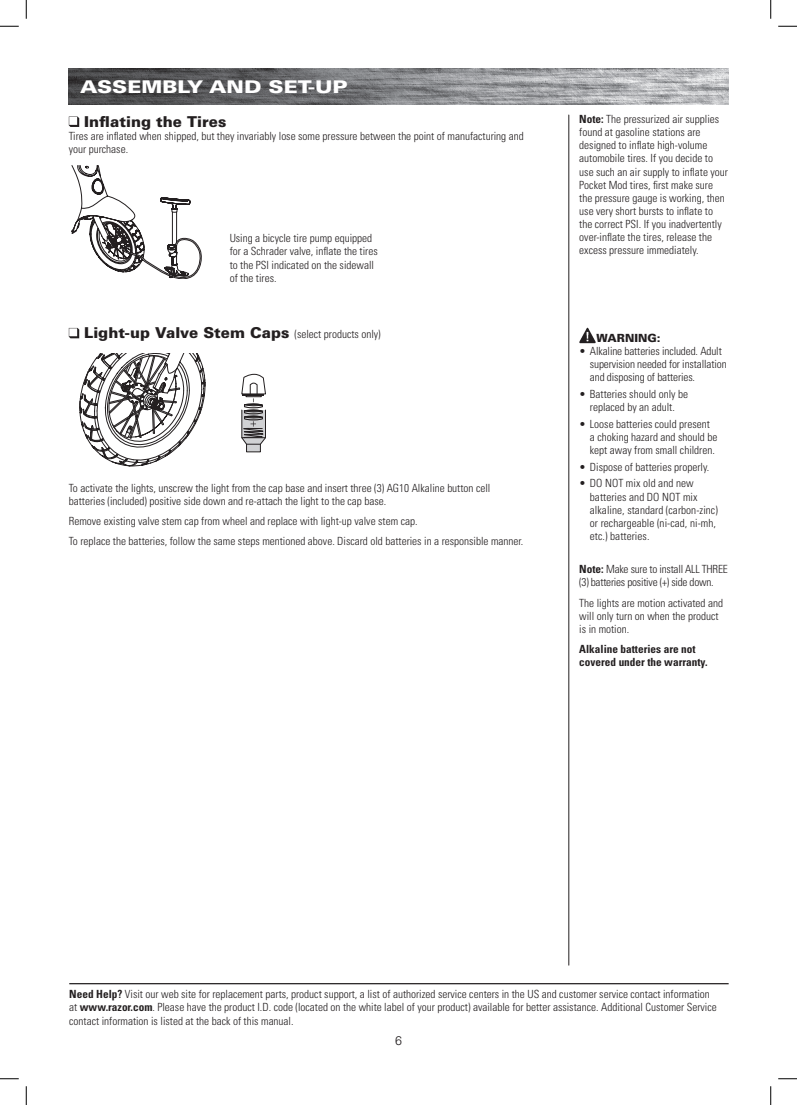
<style>
.page{position:relative;width:797px;height:1105px;background:#fff}
.page>*{position:absolute;margin:0;border:0;box-sizing:border-box;transform-origin:0 0}
.t1{font:900 17.5px "Univers LT Std";color:#fff;scale:1.2 1}
.t2{font:900 15px "Univers LT Std";color:#231f20}
.t3{font:300 12.5px "Univers LT Std";color:#231f20}
.t4{font:300 condensed 11.25px/13.1px "Univers LT Std";color:#231f20}
.t5{font:300 condensed 11.25px/13.1px "Univers LT Std";letter-spacing:-.02em;color:#231f20}
.t6{font:700 condensed 11.25px/13.1px "Univers LT Std";color:#231f20}
.t7{font:900 11.25px "Univers LT Std";color:#231f20}
.s1{font-weight:700}
.s2{font-weight:300;font-stretch:condensed;font-size:11.25px}
</style>
<div class="page">
<img style="left:69px;top:69px;width:659px;height:35px">
<svg style="left:71px;top:165px;width:130px;height:114px"></svg>
<svg style="left:241px;top:373px;width:25px;height:79px"></svg>
<svg style="left:79px;top:354px;width:127px;height:112px"></svg>
<hr style="left:69px;top:983px;width:659px;height:1px;background:#231f20">
<svg style="left:69px;top:117px;width:10px;height:10px"></svg>
<hr style="left:568px;top:115px;width:1px;height:850px;background:#231f20">
<svg style="left:69px;top:328px;width:10px;height:10px"></svg>
<img style="left:579px;top:327px;width:16px;height:16px">
<svg style="left:0;top:25px;width:19px;height:2px"></svg>
<svg style="left:778px;top:25px;width:19px;height:2px"></svg>
<svg style="left:0;top:1078px;width:19px;height:1px"></svg>
<svg style="left:778px;top:1078px;width:19px;height:1px"></svg>
<svg style="left:25px;top:0;width:2px;height:19px"></svg>
<svg style="left:25px;top:1086px;width:2px;height:19px"></svg>
<svg style="left:770px;top:0;width:1px;height:19px"></svg>
<svg style="left:770px;top:1086px;width:1px;height:19px"></svg>
<h1 class="t1" style="left:80px;top:76px;width:224px">ASSEMBLY AND SET-UP</h1>
<h2 class="t2" style="left:84px;top:112px;width:144px">Inflating the Tires</h2>
<p class="t4" style="left:69px;top:130px;width:456px">Tires are inflated when shipped, but they invariably lose some pressure between the point of manufacturing and your purchase.</p>
<p class="t4" style="left:230px;top:232px;width:150px">Using a bicycle tire pump equipped for a Schrader valve, inflate the tires to the PSI indicated on the sidewall of the tires.</p>
<p class="t4" style="left:579px;top:112px;width:150px"><span class="s1">Note:</span> The pressurized air supplies found at gasoline stations are designed to inflate high-volume automobile tires. If you decide to use such an air supply to inflate your Pocket Mod tires, first make sure the pressure gauge is working, then use very short bursts to inflate to the correct PSI. If you inadvertently over-inflate the tires, release the excess pressure immediately.</p>
<h2 class="t2" style="left:84px;top:324px;width:298px">Light-up Valve Stem Caps <span class="s2">(select products only)</span></h2>
<p class="t7" style="left:596px;top:331px;width:66px">WARNING:</p>
<p class="t4" style="left:590px;top:345px;width:138px;text-indent:-11px">• Alkaline batteries included. Adult supervision needed for installation and disposing of batteries.</p>
<p class="t4" style="left:579px;top:387px;width:110px;text-align:center">• Batteries should only be replaced by an adult.</p>
<p class="t4" style="left:590px;top:417px;width:129px;text-indent:-11px">• Loose batteries could present a choking hazard and should be kept away from small children.</p>
<p class="t4" style="left:579px;top:460px;width:132px">• Dispose of batteries properly.</p>
<p class="t4" style="left:590px;top:477px;width:129px;text-indent:-11px">• DO NOT mix old and new batteries and DO NOT mix alkaline, standard (carbon-zinc) or rechargeable (ni-cad, ni-mh, etc.) batteries.</p>
<p class="t5" style="left:579px;top:563px;width:150px"><span class="s1">Note:</span> Make sure to install ALL THREE (3) batteries positive (+) side down.</p>
<p class="t4" style="left:579px;top:596px;width:145px">The lights are motion activated and will only turn on when the product is in motion.</p>
<p class="t6" style="left:579px;top:642px;width:130px">Alkaline batteries are not covered under the warranty.</p>
<p class="t4" style="left:69px;top:481px;width:423px">To activate the lights, unscrew the light from the cap base and insert three (3) AG10 Alkaline button cell batteries (included) positive side down and re-attach the light to the cap base.</p>
<p class="t4" style="left:69px;top:511px;width:456px;line-height:20.2px">Remove existing valve stem cap from wheel and replace with light-up valve stem cap.<br>To replace the batteries, follow the same steps mentioned above. Discard old batteries in a responsible manner.</p>
<p class="t4" style="left:69px;top:988px;width:649px"><span class="s1">Need Help?</span> Visit our web site for replacement parts, product support, a list of authorized service centers in the US and customer service contact information at <span class="s1">www.razor.com</span>. Please have the product I.D. code (located on the white label of your product) available for better assistance. Additional Customer Service contact information is listed at the back of this manual.</p>
<p class="t3" style="left:395px;top:1033px;width:8px">6</p>
</div>
